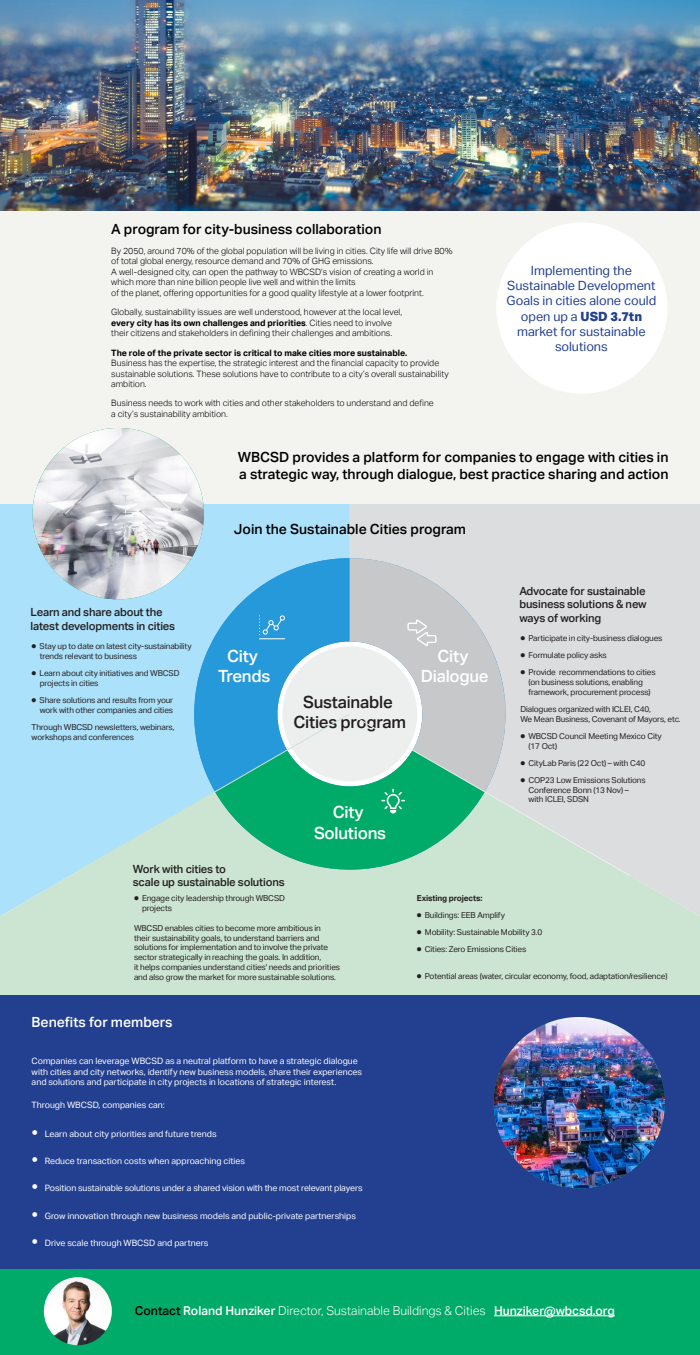
<style>
.page{position:relative;width:700px;height:1355px;background:#fff}
.page>*{position:absolute;margin:0;border:0;box-sizing:border-box;transform-origin:0 0}
.t1{font:500 16.89px/20.2px "Aktiv Grotesk";letter-spacing:-.015em;color:#fff;text-align:center}
.t2{font:500 16.89px/20.2px "Aktiv Grotesk";letter-spacing:-.015em;color:#231f20;text-align:center}
.t3{font:500 14px/16.8px "Aktiv Grotesk";color:#000}
.t4{font:500 14px "Aktiv Grotesk";color:#fff}
.t5{font:12.69px/15.2px "Aktiv Grotesk";color:#234090;text-align:center}
.t6{font:300 12.25px "Aktiv Grotesk";color:#fff}
.t7{font:500 11.2px/13.5px "Aktiv Grotesk";letter-spacing:-.015em;color:#231f20}
.t8{font:300 8.75px/10.5px "Aktiv Grotesk";color:#000}
.t9{font:8.75px/10.5px "Aktiv Grotesk";color:#fff}
.t10{font:700 8.75px "Aktiv Grotesk";color:#000}
.t11{font:8.14px/9.8px "Aktiv Grotesk";letter-spacing:-.015em;color:#231f20}
.t12{font:700 8.14px "Aktiv Grotesk";letter-spacing:-.015em;color:#231f20}
.s1{font-weight:700}
.s2{font-weight:800}
.s3{font-weight:500;color:#000}
.s4{font-weight:500}
</style>
<div class="page">
<div style="left:0;top:205px;width:700px;height:300px;background:#f3f4ef"></div>
<div style="left:496px;top:222px;width:172px;height:172px;background:#fff;border-radius:50%"></div>
<img style="left:0;top:0;width:700px;height:211px">
<div style="left:0;top:505px;width:117px;height:283px;background:#abe1fa"></div>
<div style="left:583px;top:505px;width:117px;height:283px;background:#dcddde"></div>
<svg style="left:0;top:788px;width:700px;height:207px;background:#c9e2d8"></svg>
<div style="left:117px;top:505px;width:233px;height:209px;background:#abe1fa"></div>
<div style="left:350px;top:505px;width:233px;height:209px;background:#dcddde"></div>
<div style="left:117px;top:871px;width:466px;height:76px;background:#cce4d2"></div>
<svg style="left:172px;top:536px;width:356px;height:355px;background:#c1dfea"></svg>
<svg style="left:350px;top:558px;width:178px;height:156px;background:#cfd1d2"></svg>
<svg style="left:186px;top:558px;width:164px;height:156px;background:#59b5e6"></svg>
<div style="left:215px;top:871px;width:270px;height:20px;background:#cce4d2"></div>
<div style="left:283px;top:646px;width:134px;height:135px;background:#edefef;border-radius:50%"></div>
<svg style="left:407px;top:619px;width:30px;height:27px"></svg>
<svg style="left:259px;top:615px;width:142px;height:99px"></svg>
<svg style="left:77px;top:714px;width:273px;height:157px;background:#81cecb"></svg>
<svg style="left:350px;top:714px;width:279px;height:161px;background:#a8d3c1"></svg>
<div style="left:0;top:995px;width:700px;height:284px;background:#234090"></div>
<img style="left:494px;top:1017px;width:171px;height:171px;border-radius:86px">
<img style="left:33px;top:428px;width:171px;height:171px;border-radius:86px">
<div style="left:0;top:1269px;width:700px;height:85px;background:#00aa69"></div>
<hr style="left:494px;top:1315px;width:121px;height:1px;background:#fff">
<img style="left:44px;top:1277px;width:68px;height:68px;border-radius:34px">
<h2 class="t3" style="left:111px;top:221px;width:272px">A program for city-business collaboration</h2>
<p class="t8" style="left:111px;top:246px;width:343px">By 2050, around 70% of the global population will be living in cities. City life will drive 80% of total global energy, resource demand and 70% of GHG emissions.<br>A well-designed city, can open the pathway to WBCSD’s vision of creating a world in which more than nine billion people live well and within the limits<br>of the planet, offering opportunities for a good quality lifestyle at a lower footprint.</p>
<p class="t8" style="left:111px;top:307px;width:292px">Globally, sustainability issues are well understood, however at the local level, <span class="s1">every city has its own challenges and priorities</span>. Cities need to involve their citizens and stakeholders in defining their challenges and ambitions.</p>
<p class="t10" style="left:111px;top:347px;width:297px">The role of the private sector is critical to make cities more sustainable.</p>
<p class="t8" style="left:111px;top:358px;width:339px">Business has the expertise, the strategic interest and the financial capacity to provide sustainable solutions. These solutions have to contribute to a city’s overall sustainability ambition.</p>
<p class="t8" style="left:111px;top:398px;width:324px">Business needs to work with cities and other stakeholders to understand and define a city’s sustainability ambition.</p>
<h3 class="t5" style="left:507px;top:263px;width:151px">Implementing the<br>Sustainable Development<br>Goals in cities alone could open up a <span class="s2">USD 3.7tn </span>market for sustainable solutions</h3>
<h2 class="t3" style="left:238px;top:449px;width:432px">WBCSD provides a platform for companies to engage with cities in a strategic way, through dialogue, best practice sharing and action</h2>
<h2 class="t3" style="left:234px;top:520px;width:234px">Join the Sustainable Cities program</h2>
<h3 class="t7" style="left:31px;top:606px;width:146px">Learn and share about the latest developments in cities</h3>
<p class="t11" style="left:40px;top:641px;width:153px;text-indent:-8px">● Stay up to date on latest city-sustainability trends relevant to business</p>
<p class="t11" style="left:40px;top:668px;width:141px;text-indent:-8px">● Learn about city initiatives and WBCSD projects in cities</p>
<p class="t11" style="left:32px;top:695px;width:143px;text-align:right">● Share solutions and results from your work with other companies and cities</p>
<p class="t11" style="left:32px;top:722px;width:144px">Through WBCSD newsletters, webinars, workshops and conferences</p>
<h1 class="t1" style="left:218px;top:645px;width:54px">City<br>Trends</h1>
<h1 class="t1" style="left:421px;top:645px;width:69px">City<br>Dialogue</h1>
<h1 class="t2" style="left:294px;top:692px;width:114px">Sustainable<br>Cities program</h1>
<h1 class="t1" style="left:314px;top:802px;width:74px">City<br>Solutions</h1>
<h3 class="t7" style="left:519px;top:584px;width:129px;text-align:justify">Advocate for sustainable business solutions &amp; new ways of working</h3>
<p class="t11" style="left:520px;top:633px;width:144px">● Participate in city-business dialogues</p>
<p class="t11" style="left:520px;top:650px;width:88px">● Formulate policy asks</p>
<p class="t11" style="left:520px;top:667px;width:137px;text-align:center">● Provide recommendations to cities (on business solutions, enabling framework, procurement process)</p>
<p class="t11" style="left:520px;top:704px;width:162px">Dialogues organized with ICLEI, C40,<br>We Mean Business, Covenant of Mayors, etc.</p>
<p class="t11" style="left:529px;top:731px;width:135px;text-indent:-8px">● WBCSD Council Meeting Mexico City (17 Oct)</p>
<p class="t11" style="left:520px;top:758px;width:126px">● CityLab Paris (22 Oct) – with C40</p>
<p class="t11" style="left:529px;top:775px;width:119px;text-indent:-8px">● COP23 Low Emissions Solutions<br>Conference Bonn (13 Nov) – with ICLEI, SDSN</p>
<h3 class="t7" style="left:133px;top:862px;width:153px">Work with cities to<br>scale up sustainable solutions</h3>
<p class="t11" style="left:142px;top:893px;width:144px;text-indent:-8px">● Engage city leadership through WBCSD projects</p>
<p class="t11" style="left:134px;top:923px;width:208px">WBCSD enables cities to become more ambitious in<br>their sustainability goals, to understand barriers and solutions for implementation and to involve the private sector strategically in reaching the goals. In addition,<br>it helps companies understand cities' needs and priorities and also grow the market for more sustainable solutions.</p>
<h2 class="t4" style="left:32px;top:1014px;width:143px">Benefits for members</h2>
<p class="t9" style="left:32px;top:1056px;width:332px">Companies can leverage WBCSD as a neutral platform to have a strategic dialogue with cities and city networks, identify new business models, share their experiences and solutions and participate in city projects in locations of strategic interest.</p>
<p class="t9" style="left:32px;top:1100px;width:135px">Through WBCSD, companies can:</p>
<p class="t9" style="left:45px;top:1129px;width:173px">Learn about city priorities and future trends</p>
<p class="t9" style="left:45px;top:1156px;width:202px">Reduce transaction costs when approaching cities</p>
<p class="t9" style="left:45px;top:1183px;width:319px">Position sustainable solutions under a shared vision with the most relevant players</p>
<p class="t9" style="left:45px;top:1210px;width:313px">Grow innovation through new business models and public-private partnerships</p>
<p class="t9" style="left:45px;top:1237px;width:165px">Drive scale through WBCSD and partners</p>
<p class="t12" style="left:417px;top:893px;width:67px">Existing projects:</p>
<p class="t11" style="left:417px;top:910px;width:90px">● Buildings: EEB Amplify</p>
<p class="t11" style="left:417px;top:927px;width:127px">● Mobility: Sustainable Mobility 3.0</p>
<p class="t11" style="left:417px;top:944px;width:111px">● Cities: Zero Emissions Cities</p>
<p class="t11" style="left:417px;top:971px;width:252px">● Potential areas (water, circular economy, food, adaptation/resilience)</p>
<h3 class="t6" style="left:135px;top:1303px;width:482px"><span class="s3">Contact</span> <span class="s4">Roland Hunziker</span> Director, Sustainable Buildings &amp; Cities <span class="s4">Hunziker@wbcsd.org</span></h3>
</div>
